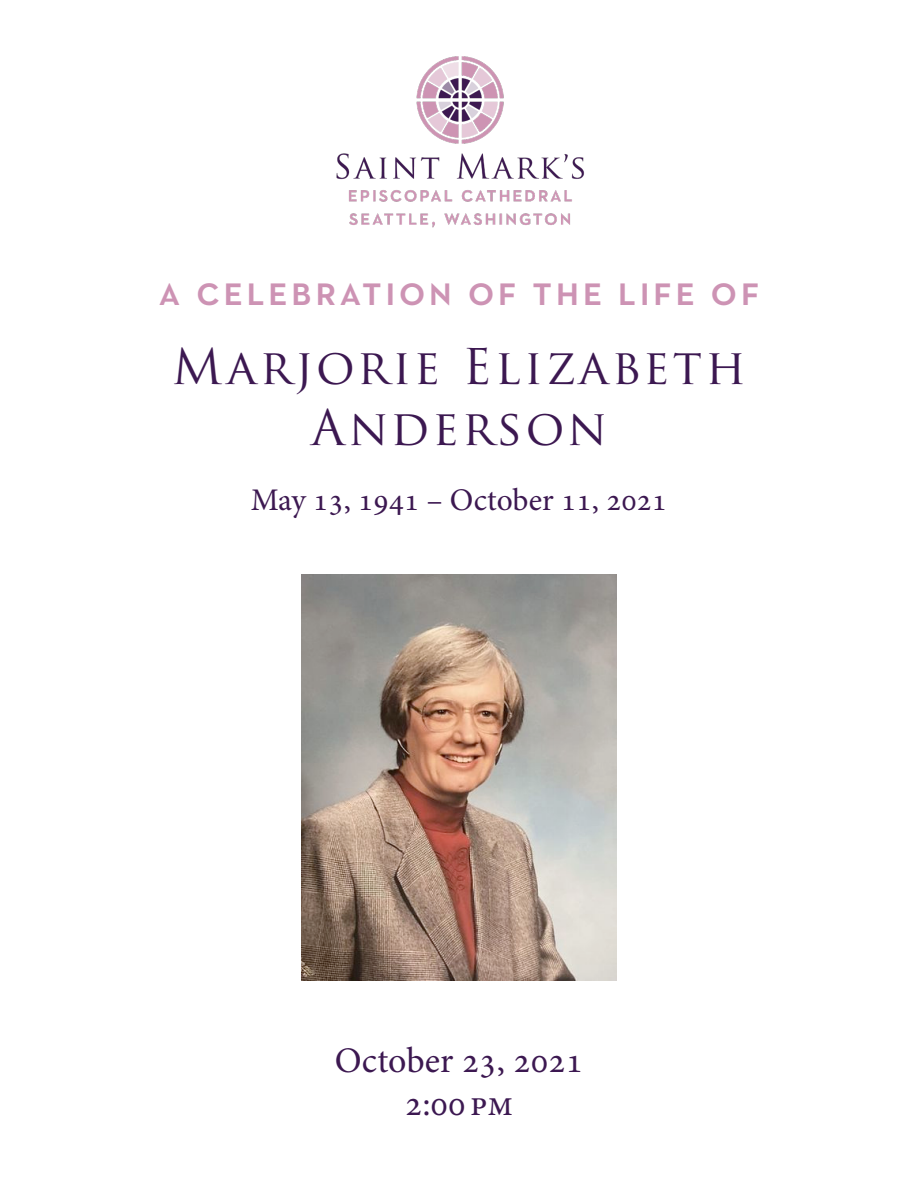
<style>
.page{position:relative;width:918px;height:1188px;background:#fff}
.page>*{position:absolute;margin:0;border:0;box-sizing:border-box;transform-origin:0 0}
.t1{font:48px/61.5px "Trajan Pro";letter-spacing:.07em;color:#3c1851;text-align:center}
.t2{font:600 42px "Neutraface 2 Text";letter-spacing:.08em;color:#cd93b4}
.t3{font:36px "Minion Pro";color:#3c1851}
.t4{font:31.5px "Minion Pro";color:#3c1851}
</style>
<div class="page">
<img style="left:336px;top:56px;width:248px;height:172px">
<img style="left:302px;top:574px;width:314px;height:407px">
<p class="t2" style="left:158px;top:264px;width:603px">a celebration of the life of</p>
<p class="t1" style="left:172px;top:335px;width:576px">Marjorie Elizabeth<br>Anderson</p>
<p class="t4" style="left:251px;top:479px;width:418px">May 13, 1941 – October 11, 2021</p>
<p class="t3" style="left:335px;top:1036px;width:250px">October 23, 2021</p>
<p class="t3" style="left:405px;top:1079px;width:110px">2:00 pm</p>
</div>
